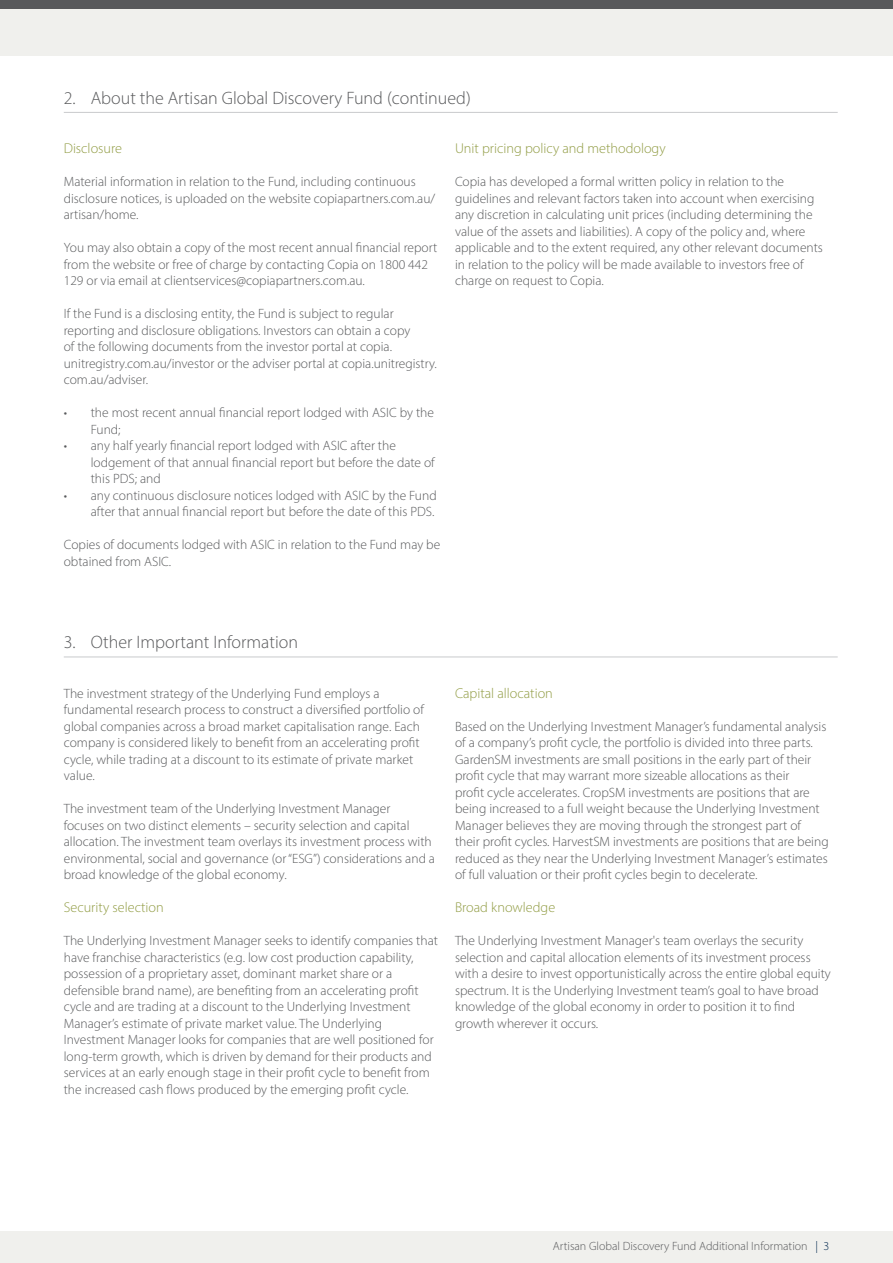
<style>
.page{position:relative;width:893px;height:1263px;background:#fff}
.page>*{position:absolute;margin:0;border:0;box-sizing:border-box;transform-origin:0 0}
.Artisan_heading_PDS{font:300 18px "Myriad Pro";color:#58595b}
.t1{font:300 14.25px "Myriad Pro";color:#909b42}
.t2{font:300 13.5px/16.5px "Myriad Pro";color:#58595b}
.t3{font:300 12px "Myriad Pro";color:#58595b}
.s1{color:#00264d}
</style>
<div class="page">
<div style="left:0;top:0;width:893px;height:55px;background:#f0f0ed"></div>
<div style="left:0;top:0;width:893px;height:9px;background:#58595b"></div>
<div style="left:0;top:1231px;width:893px;height:32px;background:#f0f0ed"></div>
<hr style="left:64px;top:112px;width:774px;height:1px;background:#c9cacc">
<hr style="left:64px;top:657px;width:774px;height:1px;background:#c9cacc">
<p class="Artisan_heading_PDS" style="left:64px;top:87px;width:408px">2. About the Artisan Global Discovery Fund (continued)</p>
<p class="t1" style="left:64px;top:140px;width:60px">Disclosure</p>
<p class="t2" style="left:64px;top:173px;width:373px">Material information in relation to the Fund, including continuous disclosure notices, is uploaded on the website copiapartners.com.au/ artisan/home.</p>
<p class="t2" style="left:64px;top:239px;width:375px">You may also obtain a copy of the most recent annual financial report from the website or free of charge by contacting Copia on 1800 442<br>129 or via email at clientservices@copiapartners.com.au.</p>
<p class="t2" style="left:64px;top:305px;width:375px">If the Fund is a disclosing entity, the Fund is subject to regular reporting and disclosure obligations. Investors can obtain a copy<br>of the following documents from the investor portal at copia. unitregistry.com.au/investor or the adviser portal at copia.unitregistry. com.au/adviser.</p>
<p class="t2" style="left:91px;top:404px;width:345px;text-indent:-27px">• the most recent annual financial report lodged with ASIC by the<br>Fund;</p>
<p class="t2" style="left:91px;top:437px;width:346px;text-indent:-27px">• any half yearly financial report lodged with ASIC after the lodgement of that annual financial report but before the date of this PDS; and</p>
<p class="t2" style="left:64px;top:487px;width:374px;text-align:right">• any continuous disclosure notices lodged with ASIC by the Fund after that annual financial report but before the date of this PDS.</p>
<p class="t2" style="left:64px;top:536px;width:378px">Copies of documents lodged with ASIC in relation to the Fund may be obtained from ASIC.</p>
<p class="t1" style="left:455px;top:140px;width:212px">Unit pricing policy and methodology</p>
<p class="t2" style="left:455px;top:173px;width:369px">Copia has developed a formal written policy in relation to the guidelines and relevant factors taken into account when exercising any discretion in calculating unit prices (including determining the value of the assets and liabilities). A copy of the policy and, where applicable and to the extent required, any other relevant documents in relation to the policy will be made available to investors free of charge on request to Copia.</p>
<p class="Artisan_heading_PDS" style="left:64px;top:631px;width:236px">3. Other Important Information</p>
<p class="t2" style="left:64px;top:685px;width:362px">The investment strategy of the Underlying Fund employs a fundamental research process to construct a diversified portfolio of global companies across a broad market capitalisation range. Each company is considered likely to benefit from an accelerating profit cycle, while trading at a discount to its estimate of private market value.</p>
<p class="t2" style="left:64px;top:800px;width:373px">The investment team of the Underlying Investment Manager<br>focuses on two distinct elements – security selection and capital allocation. The investment team overlays its investment process with environmental, social and governance (or “ESG”) considerations and a broad knowledge of the global economy.</p>
<p class="t1" style="left:64px;top:899px;width:102px">Security selection</p>
<p class="t2" style="left:64px;top:932px;width:376px">The Underlying Investment Manager seeks to identify companies that have franchise characteristics (e.g. low cost production capability, possession of a proprietary asset, dominant market share or a defensible brand name), are benefiting from an accelerating profit cycle and are trading at a discount to the Underlying Investment Manager’s estimate of private market value. The Underlying Investment Manager looks for companies that are well positioned for long-term growth, which is driven by demand for their products and services at an early enough stage in their profit cycle to benefit from the increased cash flows produced by the emerging profit cycle.</p>
<p class="t1" style="left:455px;top:684px;width:99px">Capital allocation</p>
<p class="t2" style="left:455px;top:718px;width:375px">Based on the Underlying Investment Manager’s fundamental analysis of a company’s profit cycle, the portfolio is divided into three parts.<br>GardenSM investments are small positions in the early part of their profit cycle that may warrant more sizeable allocations as their<br>profit cycle accelerates. CropSM investments are positions that are being increased to a full weight because the Underlying Investment Manager believes they are moving through the strongest part of their profit cycles. HarvestSM investments are positions that are being reduced as they near the Underlying Investment Manager’s estimates of full valuation or their profit cycles begin to decelerate.</p>
<p class="t1" style="left:455px;top:899px;width:102px">Broad knowledge</p>
<p class="t2" style="left:455px;top:932px;width:377px">The Underlying Investment Manager's team overlays the security selection and capital allocation elements of its investment process with a desire to invest opportunistically across the entire global equity spectrum. It is the Underlying Investment team’s goal to have broad knowledge of the global economy in order to position it to find growth wherever it occurs.</p>
<p class="t3" style="left:553px;top:1239px;width:278px">Artisan Global Discovery Fund Additional Information <span class="s1">| 3</span></p>
</div>
